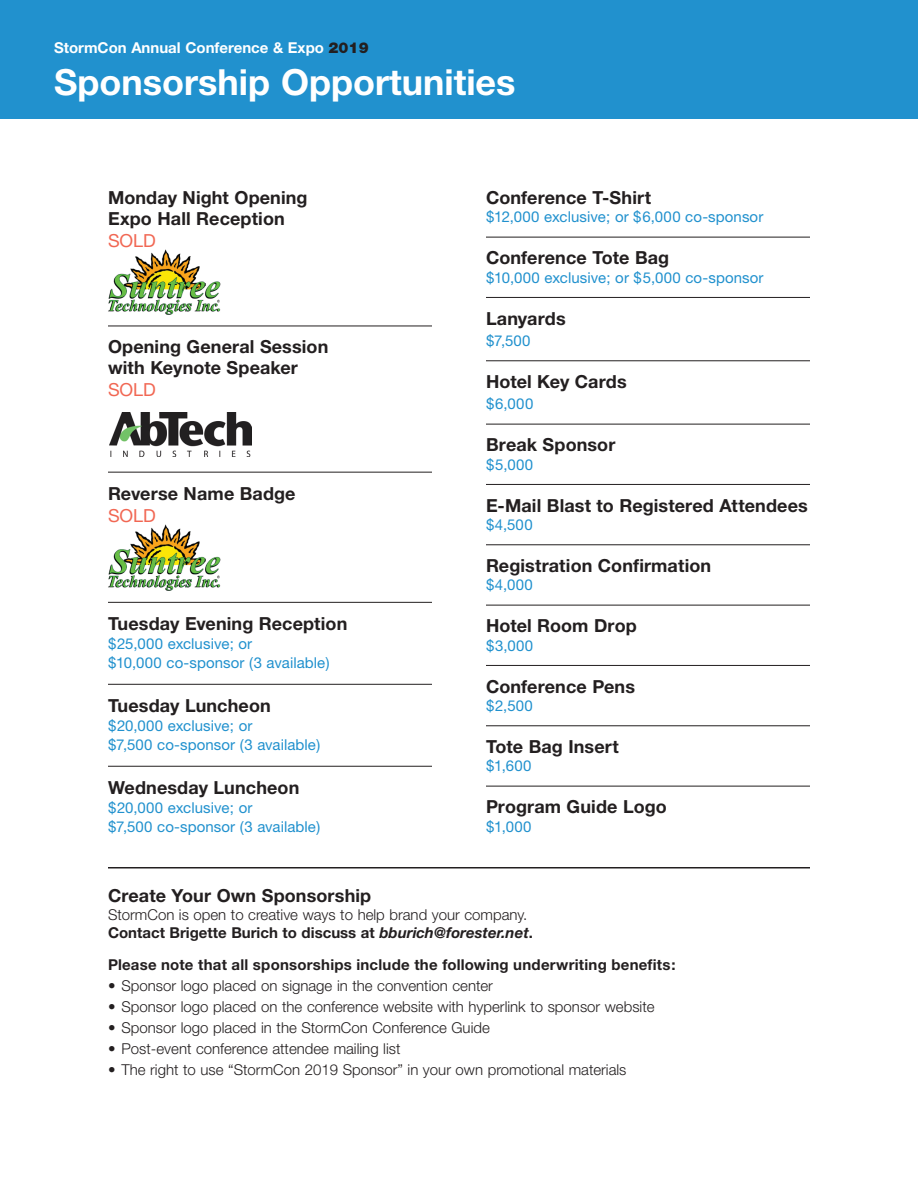
<style>
.page{position:relative;width:918px;height:1188px;background:#fff}
.page>*{position:absolute;margin:0;border:0;box-sizing:border-box;transform-origin:0 0}
.t1{font:700 36px "Helvetica Neue";color:#fff}
.t2{font:700 18px/20.5px "Helvetica Neue";letter-spacing:.005em;color:#231f20}
.t3{font:18px "Helvetica Neue";letter-spacing:-.005em;color:#f16753}
.t4{font:300 15px/18px "Helvetica Neue";color:#231f20}
.t5{font:15px/19px "Helvetica Neue";letter-spacing:.005em;color:#2191ce}
.t6{font:700 15px "Helvetica Neue";letter-spacing:.02em;color:#231f20}
.t7{font:700 15px "Helvetica Neue";color:#fff}
.s1{font-weight:900;color:#231f20}
.s2{font-weight:700}
.s3{font-weight:700;font-style:italic}
</style>
<div class="page">
<div style="left:0;top:0;width:918px;height:119px;background:#2191ce"></div>
<hr style="left:108px;top:326px;width:324px;height:1px;background:#231f20">
<hr style="left:108px;top:472px;width:324px;height:1px;background:#231f20">
<hr style="left:108px;top:602px;width:324px;height:1px;background:#231f20">
<hr style="left:108px;top:684px;width:324px;height:1px;background:#231f20">
<hr style="left:108px;top:766px;width:324px;height:1px;background:#231f20">
<hr style="left:486px;top:237px;width:324px;height:1px;background:#231f20">
<hr style="left:486px;top:297px;width:324px;height:1px;background:#231f20">
<hr style="left:486px;top:360px;width:324px;height:1px;background:#231f20">
<hr style="left:486px;top:424px;width:324px;height:1px;background:#231f20">
<hr style="left:486px;top:484px;width:324px;height:1px;background:#231f20">
<hr style="left:486px;top:544px;width:324px;height:1px;background:#231f20">
<hr style="left:486px;top:605px;width:324px;height:1px;background:#231f20">
<hr style="left:486px;top:665px;width:324px;height:1px;background:#231f20">
<hr style="left:486px;top:725px;width:324px;height:1px;background:#231f20">
<hr style="left:486px;top:786px;width:324px;height:1px;background:#231f20">
<hr style="left:108px;top:867px;width:702px;height:2px;background:#231f20">
<img style="left:108px;top:249px;width:113px;height:66px">
<img style="left:108px;top:525px;width:113px;height:65px">
<img style="left:109px;top:412px;width:143px;height:45px">
<p class="t7" style="left:54px;top:38px;width:316px">StormCon Annual Conference &amp; Expo <span class="s1">2019</span></p>
<h1 class="t1" style="left:54px;top:60px;width:463px">Sponsorship Opportunities</h1>
<p class="t2" style="left:108px;top:187px;width:201px">Monday Night Opening<br>Expo Hall Reception</p>
<p class="t3" style="left:108px;top:229px;width:49px">SOLD</p>
<p class="t2" style="left:108px;top:336px;width:222px">Opening General Session with Keynote Speaker</p>
<p class="t3" style="left:108px;top:379px;width:49px">SOLD</p>
<p class="t2" style="left:108px;top:482px;width:189px">Reverse Name Badge</p>
<p class="t3" style="left:108px;top:504px;width:49px">SOLD</p>
<p class="t2" style="left:108px;top:613px;width:241px">Tuesday Evening Reception</p>
<p class="t5" style="left:108px;top:634px;width:223px">$25,000 exclusive; or<br>$10,000 co-sponsor (3 available)</p>
<p class="t2" style="left:108px;top:695px;width:164px">Tuesday Luncheon</p>
<p class="t5" style="left:108px;top:716px;width:214px">$20,000 exclusive; or<br>$7,500 co-sponsor (3 available)</p>
<p class="t2" style="left:108px;top:777px;width:193px">Wednesday Luncheon</p>
<p class="t5" style="left:108px;top:798px;width:214px">$20,000 exclusive; or<br>$7,500 co-sponsor (3 available)</p>
<p class="t2" style="left:486px;top:187px;width:167px">Conference T-Shirt</p>
<p class="t5" style="left:486px;top:207px;width:279px">$12,000 exclusive; or $6,000 co-sponsor</p>
<p class="t2" style="left:486px;top:247px;width:185px">Conference Tote Bag</p>
<p class="t5" style="left:486px;top:268px;width:279px">$10,000 exclusive; or $5,000 co-sponsor</p>
<p class="t2" style="left:486px;top:308px;width:81px">Lanyards</p>
<p class="t5" style="left:486px;top:331px;width:46px">$7,500</p>
<p class="t2" style="left:486px;top:371px;width:142px">Hotel Key Cards</p>
<p class="t5" style="left:486px;top:394px;width:49px">$6,000</p>
<p class="t2" style="left:486px;top:434px;width:131px">Break Sponsor</p>
<p class="t5" style="left:486px;top:455px;width:49px">$5,000</p>
<p class="t2" style="left:486px;top:495px;width:323px">E-Mail Blast to Registered Attendees</p>
<p class="t5" style="left:486px;top:515px;width:48px">$4,500</p>
<p class="t2" style="left:486px;top:555px;width:227px">Registration Confirmation</p>
<p class="t5" style="left:486px;top:575px;width:48px">$4,000</p>
<p class="t2" style="left:486px;top:615px;width:152px">Hotel Room Drop</p>
<p class="t5" style="left:486px;top:636px;width:49px">$3,000</p>
<p class="t2" style="left:486px;top:676px;width:151px">Conference Pens</p>
<p class="t5" style="left:486px;top:696px;width:48px">$2,500</p>
<p class="t2" style="left:486px;top:736px;width:134px">Tote Bag Insert</p>
<p class="t5" style="left:486px;top:756px;width:47px">$1,600</p>
<p class="t2" style="left:486px;top:796px;width:182px">Program Guide Logo</p>
<p class="t5" style="left:486px;top:817px;width:47px">$1,000</p>
<p class="t2" style="left:108px;top:885px;width:265px">Create Your Own Sponsorship</p>
<p class="t4" style="left:108px;top:906px;width:427px">StormCon is open to creative ways to help brand your company.<br><span class="s2">Contact Brigette Burich to discuss at</span> <span class="s3">bburich@forester.net</span><span class="s2">.</span></p>
<p class="t6" style="left:108px;top:955px;width:569px">Please note that all sponsorships include the following underwriting benefits:</p>
<p class="t4" style="left:108px;top:976px;width:387px">• Sponsor logo placed on signage in the convention center</p>
<p class="t4" style="left:108px;top:997px;width:548px">• Sponsor logo placed on the conference website with hyperlink to sponsor website</p>
<p class="t4" style="left:108px;top:1018px;width:383px">• Sponsor logo placed in the StormCon Conference Guide</p>
<p class="t4" style="left:108px;top:1039px;width:294px">• Post-event conference attendee mailing list</p>
<p class="t4" style="left:108px;top:1060px;width:520px">• The right to use “StormCon 2019 Sponsor” in your own promotional materials</p>
</div>
